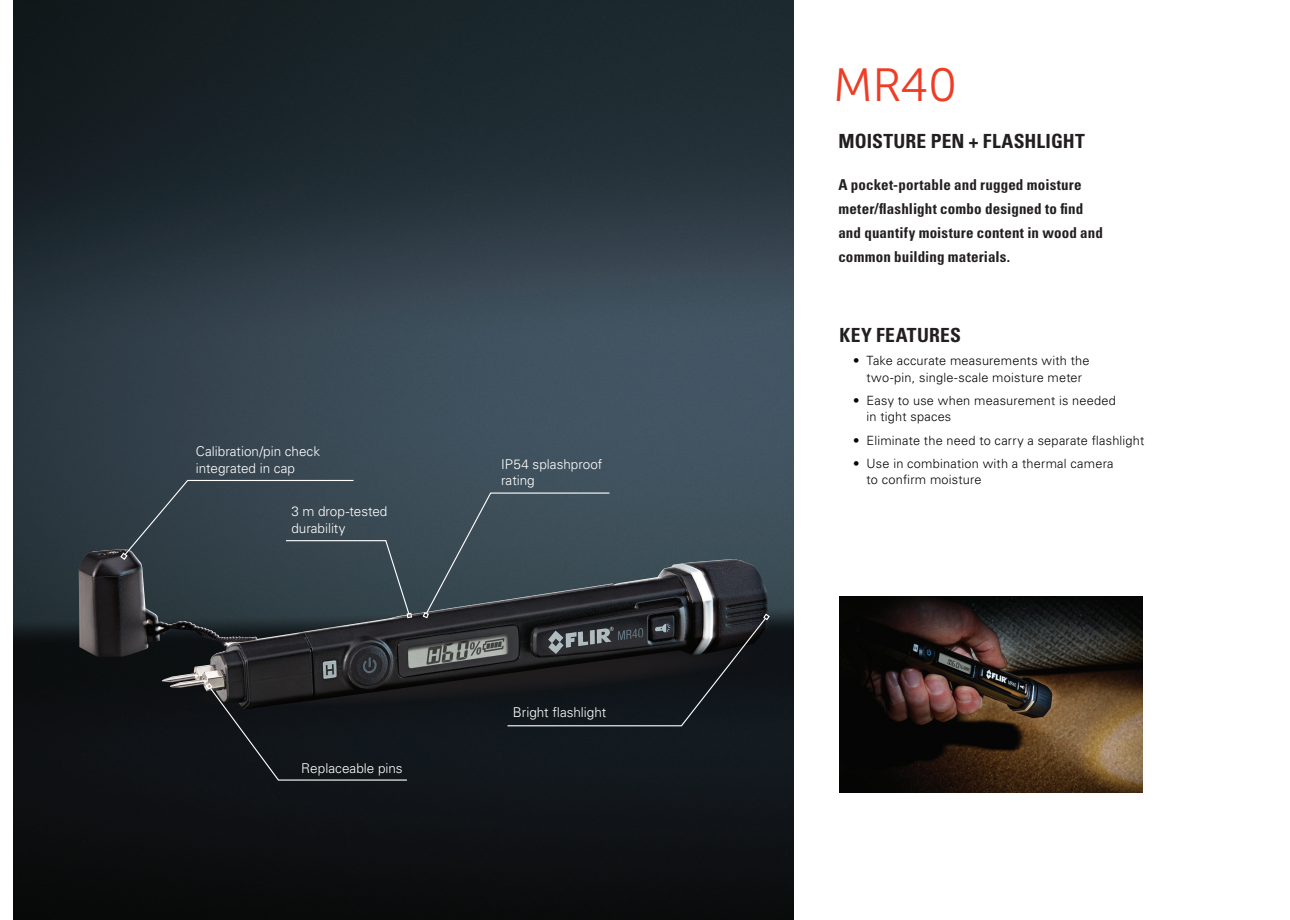
<style>
.page{position:relative;width:1290px;height:920px;background:#fff}
.page>*{position:absolute;margin:0;border:0;box-sizing:border-box;transform-origin:0 0}
.Spread_Headlines{font:46.5px "Museo Sans 300";color:#ef3c24}
.intro_text{font:19.5px "Univers LTCYR 67 Bold Cond";letter-spacing:.01em;color:#231f20}
.intro_text-2{font:15px/24px "Univers LTCYR 67 Bold Cond";letter-spacing:.01em;color:#231f20}
.text{font:300 13.5px/16.5px "Univers LT Std";color:#fff}
.t1{font:300 12.75px/16.5px "Univers LT Std";letter-spacing:.015em;color:#040503}
</style>
<div class="page">
<img style="left:14px;top:0;width:780px;height:920px">
<img style="left:79px;top:549px;width:40px;height:160px">
<svg style="left:119px;top:479px;width:652px;height:302px;background:#2b3339"></svg>
<img style="left:839px;top:596px;width:303px;height:196px">
<p class="text" style="left:196px;top:443px;width:126px">Calibration/pin check integrated in cap</p>
<p class="text" style="left:291px;top:503px;width:98px">3 m drop-tested durability</p>
<p class="text" style="left:301px;top:760px;width:103px">Replaceable pins</p>
<p class="text" style="left:501px;top:455px;width:103px">IP54 splashproof</p>
<p class="text" style="left:501px;top:472px;width:35px">rating</p>
<p class="text" style="left:513px;top:704px;width:95px">Bright flashlight</p>
<p class="Spread_Headlines" style="left:833px;top:60px;width:126px">MR40</p>
<p class="intro_text" style="left:838px;top:129px;width:248px">MOISTURE PEN + FLASHLIGHT</p>
<p class="intro_text-2" style="left:838px;top:173px;width:266px">A pocket-portable and rugged moisture meter/flashlight combo designed to find and quantify moisture content in wood and common building materials.</p>
<p class="intro_text" style="left:839px;top:323px;width:123px">KEY FEATURES</p>
<p class="t1" style="left:853px;top:352px;width:238px;text-align:center">• Take accurate measurements with the two-pin, single-scale moisture meter</p>
<p class="t1" style="left:866px;top:392px;width:251px;text-indent:-14px">• Easy to use when measurement is needed in tight spaces</p>
<p class="t1" style="left:853px;top:432px;width:293px">• Eliminate the need to carry a separate flashlight</p>
<p class="t1" style="left:866px;top:455px;width:248px;text-indent:-14px">• Use in combination with a thermal camera to confirm moisture</p>
</div>
